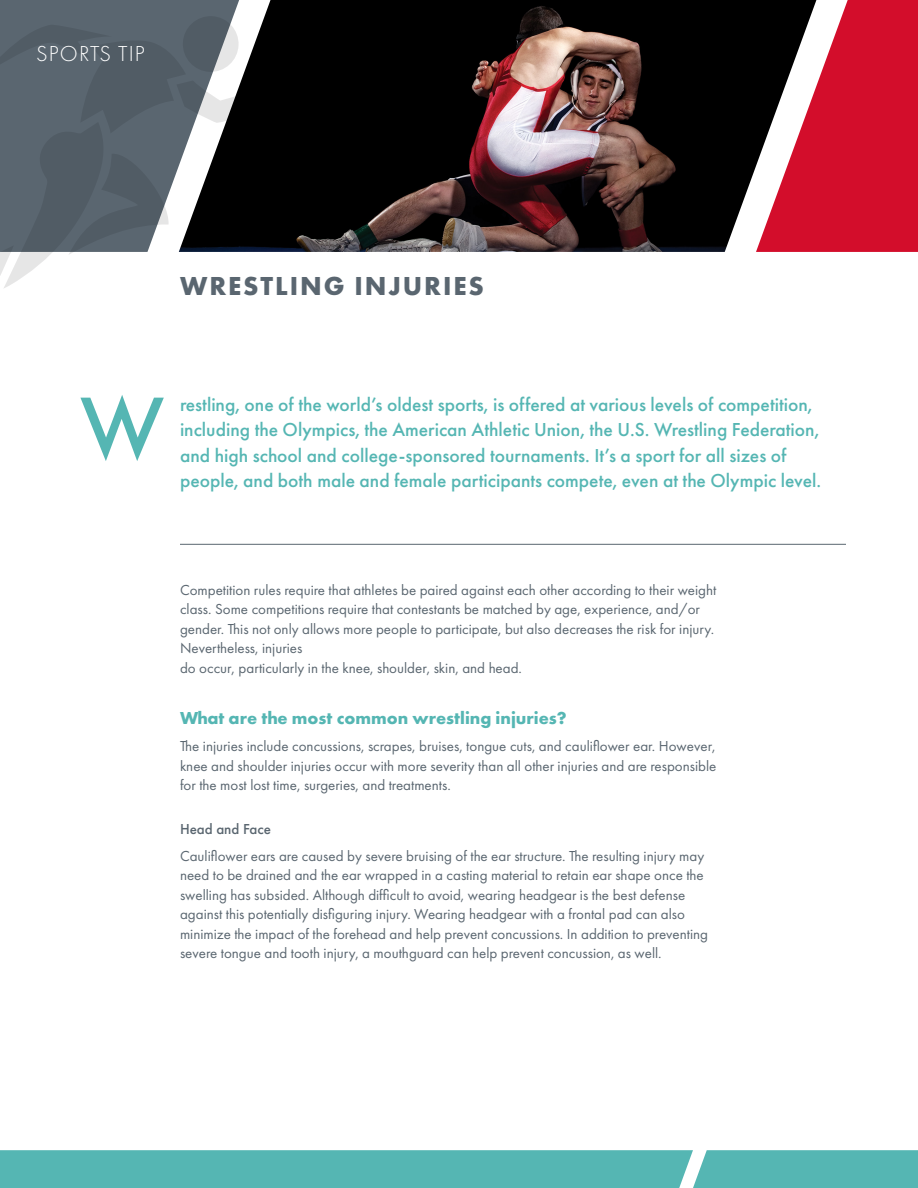
<style>
.page{position:relative;width:918px;height:1188px;background:#fff}
.page>*{position:absolute;margin:0;border:0;box-sizing:border-box;transform-origin:0 0}
.t1{font:500 89.4px "Futura PT";color:#55b6b3}
.Headline{font:700 27px "Futura PT";letter-spacing:.07em;color:#5a6670}
.t2{font:300 22.5px "Futura PT";letter-spacing:.05em;color:#fff}
.Intro_Text{font:500 19.5px/25.5px "Futura PT";color:#55b6b3}
.Subhead_1{font:700 18px "Futura PT";color:#55b6b3}
.Text{font:15px/19.5px "Futura PT";color:#5a6670}
.Subhead_2{font:500 15px "Futura PT";color:#5a6670}
</style>
<div class="page">
<div style="left:0;top:1150px;width:918px;height:38px;background:#55b6b3"></div>
<div style="left:0;top:0;width:179px;height:16px;background:#5a6670"></div>
<div style="left:816px;top:0;width:102px;height:252px;background:#d30d2b"></div>
<img style="left:179px;top:0;width:637px;height:252px">
<hr style="left:180px;top:544px;width:666px;height:1px;background:#5a6670">
<svg style="left:0;top:16px;width:288px;height:272px"></svg>
<p class="t2" style="left:36px;top:40px;width:110px">SPORTS TIP</p>
<p class="Headline" style="left:180px;top:269px;width:305px">WRESTLING INJURIES</p>
<p class="t1" style="left:80px;top:374px;width:86px">W</p>
<p class="Intro_Text" style="left:180px;top:392px;width:643px">restling, one of the world’s oldest sports, is offered at various levels of competition, including the Olympics, the American Athletic Union, the U.S. Wrestling Federation, and high school and college-sponsored tournaments. It’s a sport for all sizes of people, and both male and female participants compete, even at the Olympic level.</p>
<p class="Text" style="left:180px;top:580px;width:538px">Competition rules require that athletes be paired against each other according to their weight class. Some competitions require that contestants be matched by age, experience, and/or gender. This not only allows more people to participate, but also decreases the risk for injury.<br>Nevertheless, injuries<br>do occur, particularly in the knee, shoulder, skin, and head.</p>
<p class="Subhead_1" style="left:180px;top:707px;width:388px">What are the most common wrestling injuries?</p>
<p class="Text" style="left:180px;top:736px;width:538px;text-align:justify">The injuries include concussions, scrapes, bruises, tongue cuts, and cauliflower ear. However, knee and shoulder injuries occur with more severity than all other injuries and are responsible for the most lost time, surgeries, and treatments.</p>
<p class="Subhead_2" style="left:180px;top:820px;width:92px">Head and Face</p>
<p class="Text" style="left:180px;top:846px;width:530px">Cauliflower ears are caused by severe bruising of the ear structure. The resulting injury may need to be drained and the ear wrapped in a casting material to retain ear shape once the swelling has subsided. Although difficult to avoid, wearing headgear is the best defense against this potentially disfiguring injury. Wearing headgear with a frontal pad can also minimize the impact of the forehead and help prevent concussions. In addition to preventing severe tongue and tooth injury, a mouthguard can help prevent concussion, as well.</p>
</div>
